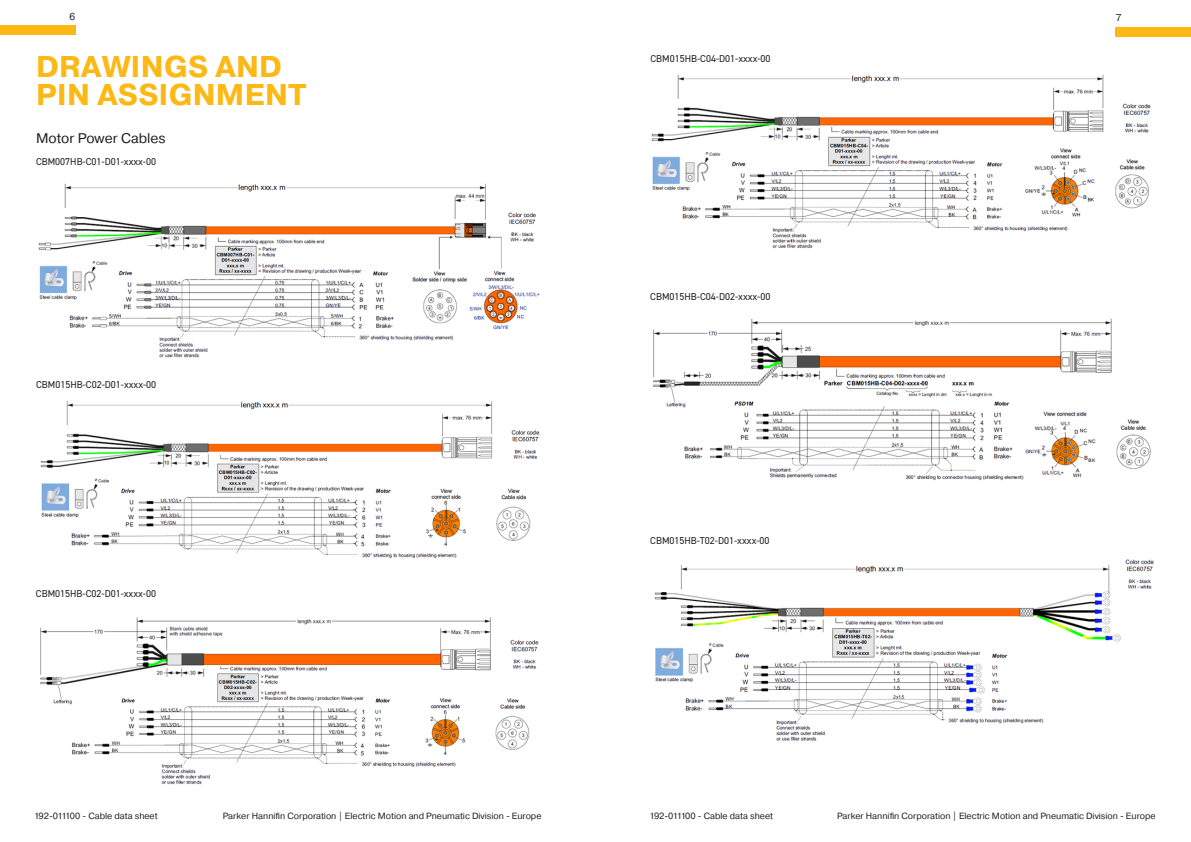
<style>
.page{position:relative;width:1191px;height:842px;background:#fff}
.page>*{position:absolute;margin:0;border:0;box-sizing:border-box;transform-origin:0 0}
.t1{font:700 30px "Pragmatica";letter-spacing:.01em;color:#fcb814}
.t2{font:14px "Pragmatica";color:#231f20}
.t3{font:10px "DIN2014";color:#231f20}
.t4{font:10px "Pragmatica";color:#231f20}
.t5{font:9px "Pragmatica";color:#231f20}
</style>
<div class="page">
<div style="left:0;top:26px;width:75px;height:9px;background:#fcb814"></div>
<div style="left:1115px;top:27px;width:76px;height:9px;background:#fcb814"></div>
<img style="left:38px;top:183px;width:502px;height:175px">
<img style="left:40px;top:401px;width:500px;height:158px">
<img style="left:40px;top:617px;width:499px;height:168px">
<img style="left:651px;top:74px;width:500px;height:175px">
<img style="left:653px;top:318px;width:498px;height:163px">
<img style="left:654px;top:559px;width:500px;height:182px">
<p class="t4" style="left:69px;top:10px;width:7px">6</p>
<p class="t4" style="left:1115px;top:11px;width:7px">7</p>
<p class="t1" style="left:36px;top:48px;width:247px">DRAWINGS AND</p>
<p class="t1" style="left:36px;top:76px;width:272px">PIN ASSIGNMENT</p>
<p class="t2" style="left:36px;top:130px;width:131px">Motor Power Cables</p>
<p class="t3" style="left:36px;top:155px;width:122px">CBM007HB-C01-D01-xxxx-00</p>
<p class="t3" style="left:36px;top:378px;width:122px">CBM015HB-C02-D01-xxxx-00</p>
<p class="t3" style="left:36px;top:588px;width:122px">CBM015HB-C02-D01-xxxx-00</p>
<p class="t3" style="left:650px;top:52px;width:122px">CBM015HB-C04-D01-xxxx-00</p>
<p class="t3" style="left:650px;top:290px;width:122px">CBM015HB-C04-D02-xxxx-00</p>
<p class="t3" style="left:650px;top:534px;width:121px">CBM015HB-T02-D01-xxxx-00</p>
<p class="t5" style="left:34px;top:810px;width:125px">192-011100 - Cable data sheet</p>
<p class="t5" style="left:223px;top:810px;width:320px">Parker Hannifin Corporation | Electric Motion and Pneumatic Division - Europe</p>
<p class="t5" style="left:649px;top:810px;width:125px">192-011100 - Cable data sheet</p>
<p class="t5" style="left:837px;top:810px;width:320px">Parker Hannifin Corporation | Electric Motion and Pneumatic Division - Europe</p>
</div>
